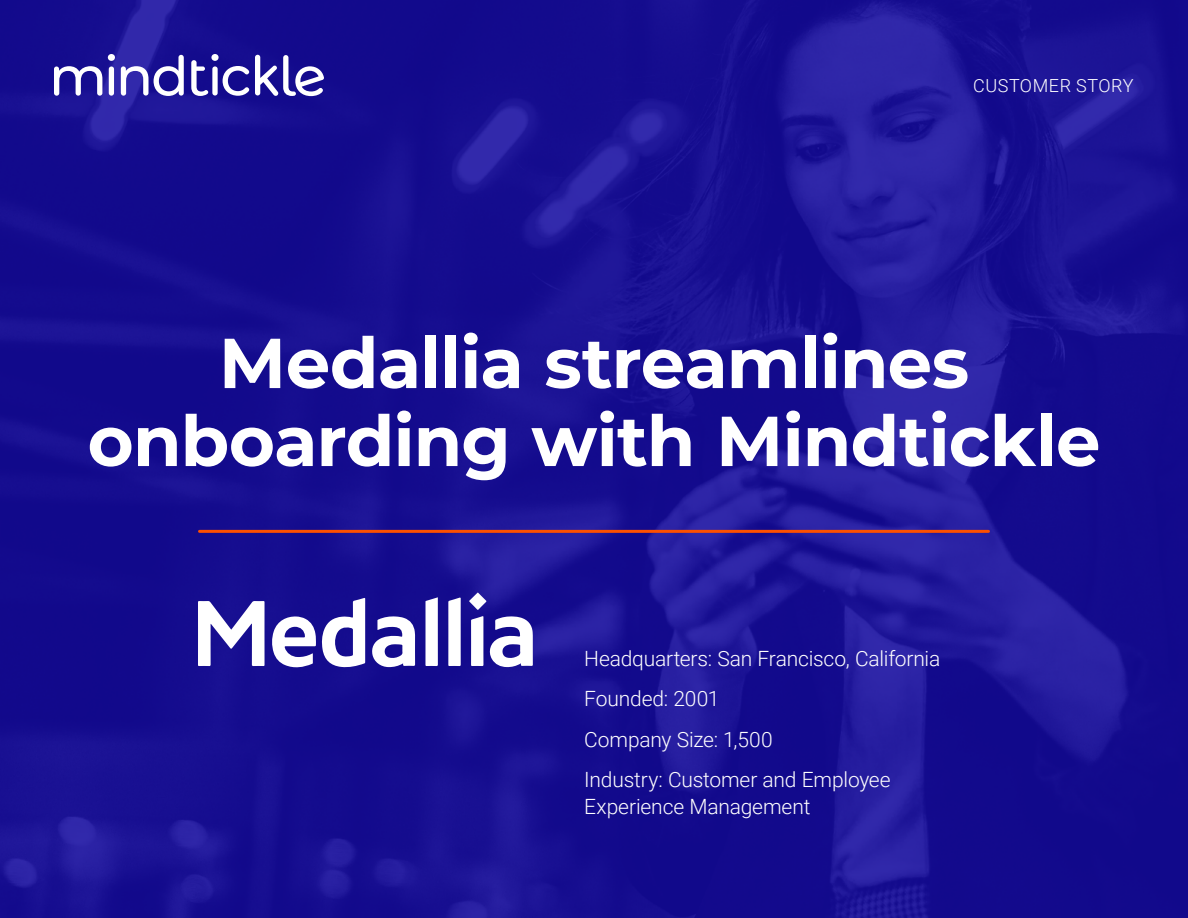
<style>
.page{position:relative;width:1188px;height:918px;background:#fff}
.page>*{position:absolute;margin:0;border:0;box-sizing:border-box;transform-origin:0 0}
.t1{font:700 70.5px/78px "Montserrat";letter-spacing:-.015em;color:#fff;text-align:center}
.t2{font:300 21px/40.5px "Roboto";letter-spacing:-.005em;color:#fff}
.t3{font:300 18px "Roboto";letter-spacing:.035em;color:#fff}
</style>
<div class="page">
<img style="left:0;top:0;width:1188px;height:918px">
<hr style="left:200px;top:530px;width:788px;height:3px;background:#fe5000">
<svg style="left:54px;top:54px;width:270px;height:42px"></svg>
<svg style="left:198px;top:601px;width:67px;height:65px"></svg>
<svg style="left:371px;top:616px;width:44px;height:51px"></svg>
<svg style="left:271px;top:598px;width:94px;height:71px"></svg>
<svg style="left:425px;top:597px;width:13px;height:69px"></svg>
<svg style="left:448px;top:597px;width:13px;height:69px"></svg>
<svg style="left:471px;top:616px;width:62px;height:51px"></svg>
<svg style="left:469px;top:592px;width:18px;height:18px"></svg>
<p class="t3" style="left:973px;top:73px;width:162px">CUSTOMER STORY</p>
<h1 class="t1" style="left:88px;top:321px;width:1014px">Medallia streamlines onboarding with Mindtickle</h1>
<p class="t2" style="left:584px;top:637px;width:358px">Headquarters: San Francisco, California<br>Founded: 2001<br>Company Size: 1,500<br>Industry: Customer and Employee</p>
<p class="t2" style="left:584px;top:786px;width:228px">Experience Management</p>
</div>
